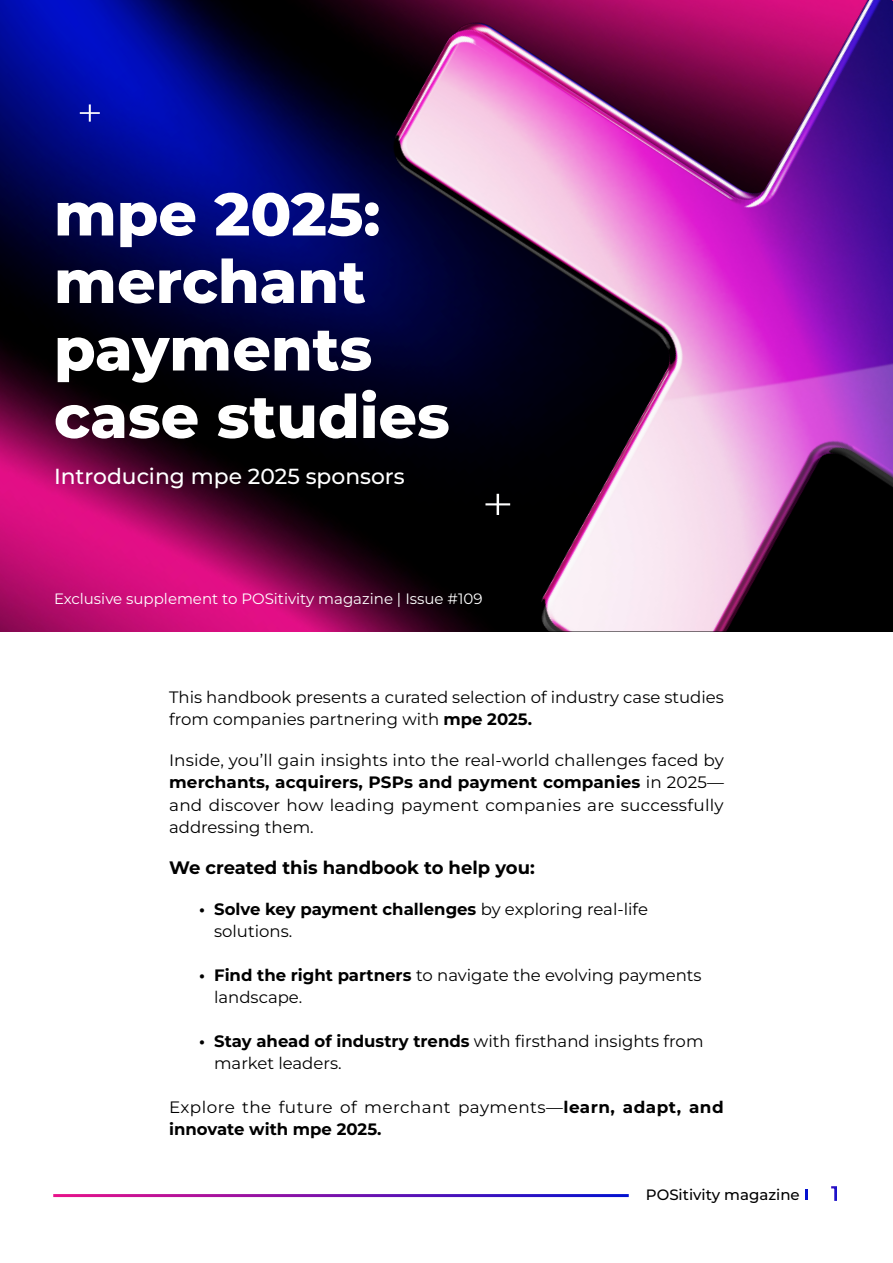
<style>
.page{position:relative;width:893px;height:1263px;background:#fff}
.page>*{position:absolute;margin:0;border:0;box-sizing:border-box;transform-origin:0 0}
.text{font:800 60px/67.5px "Montserrat";color:#fff}
.editorial{font:500 21.75px "Montserrat";color:#fff}
.zvýraznený_text{font:700 18px "Montserrat";color:#000}
.text-2{font:16.5px/22.5px "Montserrat";color:#000}
.text-3{font:16.5px/22.5px "Montserrat";letter-spacing:.025em;color:#000}
.text-4{font:15px "Montserrat";color:#fff}
.t1{font:500 15px "Montserrat";color:#000}
.s1{font-weight:700}
.s2{font-weight:700;color:#fff}
.s3{font-weight:600;font-size:21px;color:#fff}
</style>
<div class="page">
<img style="left:0;top:0;width:128px;height:631px">
<img style="left:128px;top:0;width:765px;height:631px">
<svg style="left:485px;top:494px;width:25px;height:21px"></svg>
<svg style="left:54px;top:54px;width:198px;height:68px;background:#010c9f"></svg>
<p class="text" style="left:54px;top:177px;width:397px">mpe 2025: merchant payments case studies</p>
<p class="editorial" style="left:54px;top:461px;width:352px">Introducing mpe 2025 sponsors</p>
<p class="text-4" style="left:54px;top:588px;width:430px">Exclusive supplement to POSitivity magazine | Issue #109</p>
<p class="text-2" style="left:169px;top:685px;width:556px">This handbook presents a curated selection of industry case studies from companies partnering with <span class="s1">mpe 2025.</span></p>
<p class="text-2" style="left:169px;top:748px;width:556px;text-align:justify">Inside, you’ll gain insights into the real-world challenges faced by <span class="s1">merchants, acquirers, PSPs and payment companies</span> in 2025— and discover how leading payment companies are successfully addressing them.</p>
<p class="zvýraznený_text" style="left:169px;top:855px;width:367px">We created this handbook to help you:</p>
<p class="text-2" style="left:214px;top:897px;width:435px;text-indent:-15px"><span class="s1">• Solve key payment challenges</span> by exploring real-life solutions.</p>
<p class="text-2" style="left:214px;top:963px;width:489px;text-indent:-15px"><span class="s1">• Find the right partners</span> to navigate the evolving payments landscape.</p>
<p class="text-2" style="left:214px;top:1029px;width:491px;text-indent:-15px"><span class="s1">• Stay ahead of industry trends</span> with firsthand insights from market leaders.</p>
<p class="text-3" style="left:169px;top:1095px;width:556px">Explore the future of merchant payments—<span class="s1">learn, adapt, and innovate with mpe 2025.</span></p>
<p class="t1" style="left:646px;top:1184px;width:195px">POSitivity magazine <span class="s2">I</span> <span class="s3">1</span></p>
</div>
